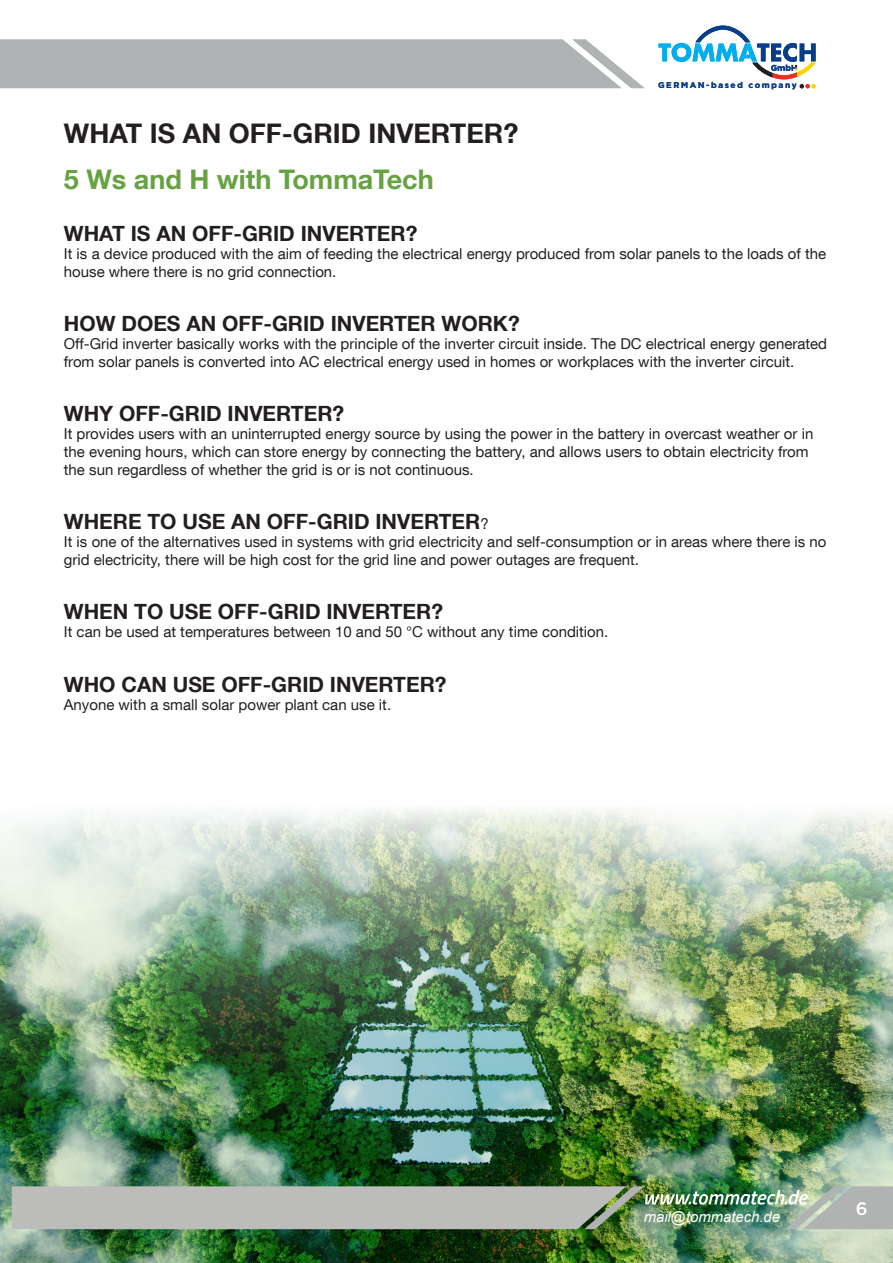
<style>
.page{position:relative;width:893px;height:1263px;background:#fff}
.page>*{position:absolute;margin:0;border:0;box-sizing:border-box;transform-origin:0 0}
.t1{font:700 27px "Helvetica Neue LT Com";color:#231f20}
.t2{font:700 27px "Helvetica Neue LT Com";color:#67a242}
.t3{font:700 21px "Helvetica Neue LT Com";color:#231f20}
.t4{font:500 18px "Gotham";color:#fff}
.t5{font:15px/18px "Helvetica Neue LT Com";color:#231f20}
.t6{font:italic 14.85px "Arial";color:#fff}
.t7{font:700 8.4px "Gotham";letter-spacing:.185em;color:#083e89}
.s1{font-weight:400;font-size:15px}
</style>
<div class="page">
<svg style="left:0;top:39px;width:644px;height:49px;background:#b4b7b7"></svg>
<svg style="left:658px;top:26px;width:158px;height:62px"></svg>
<img style="left:0;top:810px;width:893px;height:453px">
<img style="left:0;top:1186px;width:893px;height:43px">
<p class="t1" style="left:64px;top:117px;width:456px">WHAT IS AN OFF-GRID INVERTER?</p>
<p class="t2" style="left:64px;top:163px;width:371px">5 Ws and H with TommaTech</p>
<p class="t7" style="left:658px;top:79px;width:140px">GERMAN-based company</p>
<p class="t3" style="left:64px;top:221px;width:355px">WHAT IS AN OFF-GRID INVERTER?</p>
<p class="t5" style="left:64px;top:245px;width:764px">It is a device produced with the aim of feeding the electrical energy produced from solar panels to the loads of the house where there is no grid connection.</p>
<p class="t3" style="left:64px;top:311px;width:457px">HOW DOES AN OFF-GRID INVERTER WORK?</p>
<p class="t5" style="left:64px;top:335px;width:765px">Off-Grid inverter basically works with the principle of the inverter circuit inside. The DC electrical energy generated from solar panels is converted into AC electrical energy used in homes or workplaces with the inverter circuit.</p>
<p class="t3" style="left:64px;top:401px;width:282px">WHY OFF-GRID INVERTER?</p>
<p class="t5" style="left:64px;top:425px;width:751px">It provides users with an uninterrupted energy source by using the power in the battery in overcast weather or in the evening hours, which can store energy by connecting the battery, and allows users to obtain electricity from the sun regardless of whether the grid is or is not continuous.</p>
<p class="t3" style="left:64px;top:509px;width:426px">WHERE TO USE AN OFF-GRID INVERTER<span class="s1">?</span></p>
<p class="t5" style="left:64px;top:533px;width:764px">It is one of the alternatives used in systems with grid electricity and self-consumption or in areas where there is no grid electricity, there will be high cost for the grid line and power outages are frequent.</p>
<p class="t3" style="left:64px;top:599px;width:381px">WHEN TO USE OFF-GRID INVERTER?</p>
<p class="t5" style="left:64px;top:623px;width:546px">It can be used at temperatures between 10 and 50 °C without any time condition.</p>
<p class="t3" style="left:64px;top:671px;width:384px">WHO CAN USE OFF-GRID INVERTER?</p>
<p class="t5" style="left:64px;top:695px;width:329px">Anyone with a small solar power plant can use it.</p>
<p class="t6" style="left:644px;top:1207px;width:138px">mail@tommatech.de</p>
<p class="t4" style="left:856px;top:1197px;width:13px">6</p>
</div>
